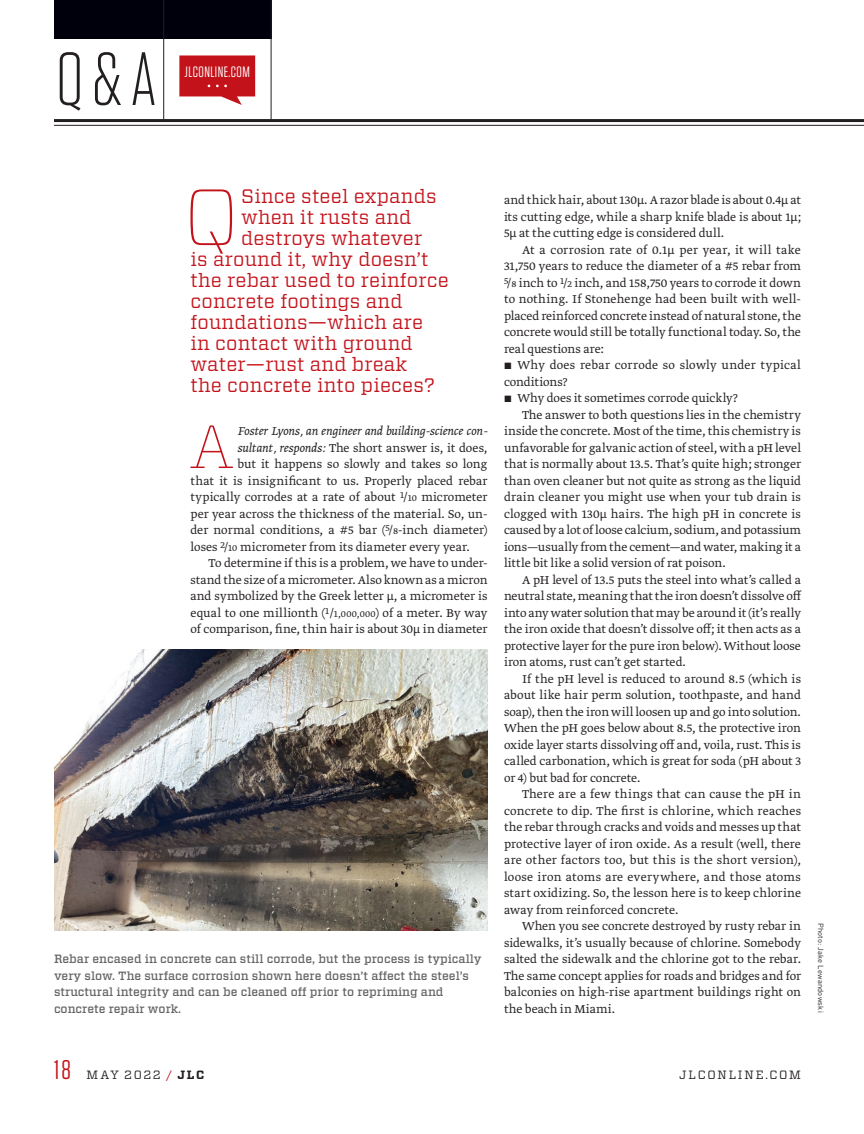
<style>
.page{position:relative;width:864px;height:1134px;background:#fff}
.page>*{position:absolute;margin:0;border:0;box-sizing:border-box;transform-origin:0 0}
.Body_-_DropCap_-_Vit{font:100 79.5px "Vitesse";color:#c4121a}
.Tagline_-_Tungsten_L{font:300 75px "Tungsten";color:#231f20}
.Body_-_DropCap_-_Gre{font:100 60.6px "Vitesse";color:#c4121a}
.t1{font:27px "Tungsten";color:#c4121a}
.Body_-_DropCap_-_Vit-2{font:19.5px "Vitesse";letter-spacing:.01em;color:#c4121a}
.t2{font:15px "Tungsten";letter-spacing:.03em;color:#fff}
.Body_-_Greta_Light_9{font:300 13.5px/16.5px "Greta Text Std";letter-spacing:.005em;color:#231f20;text-align:justify}
.Body_-_DropCap_-_Gre-2{font:300 13.5px "Greta Text Std";letter-spacing:.005em;color:#231f20}
.Body_-_DropCap_-_Gre-3{font:italic 300 13.5px "Greta Text Std";letter-spacing:-.01em;color:#231f20}
.Caption_-_Vitesse_Bo{font:500 12px/16.5px "Vitesse";color:#636366}
.t3{font:12px "Vitesse";letter-spacing:.13em;color:#231f20}
.Credit_-_Dinot_5_7_R{font:7.5px "DINOT";letter-spacing:.03em;color:#231f20}
.s1{font-style:italic}
.s2{font-size:10.5px}
.s3{font-weight:400}
.s4{color:#c4121a}
.s5{font-weight:700}
</style>
<div class="page">
<img style="left:54px;top:650px;width:434px;height:280px">
<hr style="left:54px;top:119px;width:810px;height:3px;background:#231f20">
<hr style="left:54px;top:125px;width:810px;height:1px;background:#231f20">
<div style="left:54px;top:0;width:217px;height:39px;background:#00000d"></div>
<hr style="left:271px;top:0;width:1px;height:120px;background:#231f20">
<hr style="left:163px;top:0;width:1px;height:119px;background:#231f20">
<svg style="left:179px;top:55px;width:76px;height:50px;background:#ce3a41"></svg>
<p class="Tagline_-_Tungsten_L" style="left:56px;top:41px;width:102px">Q &amp; A</p>
<p class="t2" style="left:185px;top:64px;width:67px">JLCONLINE.COM</p>
<p class="Body_-_DropCap_-_Vit" style="left:183px;top:161px;width:58px">Q</p>
<p class="Body_-_DropCap_-_Vit-2" style="left:241px;top:183px;width:197px">Since steel expands</p>
<p class="Body_-_DropCap_-_Vit-2" style="left:241px;top:204px;width:172px">when it rusts and</p>
<p class="Body_-_DropCap_-_Vit-2" style="left:241px;top:225px;width:183px">destroys whatever</p>
<p class="Body_-_DropCap_-_Vit-2" style="left:191px;top:246px;width:240px">is around it, why doesn’t</p>
<p class="Body_-_DropCap_-_Vit-2" style="left:191px;top:267px;width:260px">the rebar used to reinforce</p>
<p class="Body_-_DropCap_-_Vit-2" style="left:191px;top:288px;width:214px">concrete footings and</p>
<p class="Body_-_DropCap_-_Vit-2" style="left:191px;top:309px;width:234px">foundations—which are</p>
<p class="Body_-_DropCap_-_Vit-2" style="left:191px;top:330px;width:224px">in contact with ground</p>
<p class="Body_-_DropCap_-_Vit-2" style="left:191px;top:351px;width:218px">water—rust and break</p>
<p class="Body_-_DropCap_-_Vit-2" style="left:191px;top:372px;width:246px">the concrete into pieces?</p>
<p class="Body_-_DropCap_-_Gre" style="left:189px;top:404px;width:47px">A</p>
<p class="Body_-_DropCap_-_Gre-3" style="left:237px;top:423px;width:252px">Foster Lyons, an engineer and building-science con-</p>
<p class="Body_-_DropCap_-_Gre-2" style="left:237px;top:440px;width:252px"><span class="s1">sultant, responds:</span> The short answer is, it does,</p>
<p class="Body_-_DropCap_-_Gre-2" style="left:237px;top:456px;width:252px">but it happens so slowly and takes so long</p>
<p class="Body_-_DropCap_-_Gre-2" style="left:191px;top:473px;width:299px">that it is insignificant to us. Properly placed rebar</p>
<p class="Body_-_DropCap_-_Gre-2" style="left:191px;top:489px;width:299px">typically corrodes at a rate of about <sup>1</sup>/<span class="s2">10</span> micrometer</p>
<p class="Body_-_DropCap_-_Gre-2" style="left:191px;top:506px;width:299px">per year across the thickness of the material. So, un-</p>
<p class="Body_-_DropCap_-_Gre-2" style="left:191px;top:522px;width:299px">der normal conditions, a #5 bar (<sup>5</sup>/<span class="s2">8</span>-inch diameter)</p>
<p class="Body_-_DropCap_-_Gre-2" style="left:191px;top:539px;width:281px">loses <sup>2</sup>/<span class="s2">10</span> micrometer from its diameter every year.</p>
<p class="Body_-_Greta_Light_9" style="left:191px;top:555px;width:299px;text-indent:18px">To determine if this is a problem, we have to under&shy;stand the size of a micrometer. Also known as a micron and symbolized by the Greek letter µ, a micrometer is equal to one millionth (<sup>1</sup>/<span class="s2">1,000,000</span>) of a meter. By way of comparison, fine, thin hair is about 30µ in diameter</p>
<p class="Caption_-_Vitesse_Bo" style="left:54px;top:951px;width:429px">Rebar encased in concrete can still corrode, but the process is typically very slow. The surface corrosion shown here doesn’t affect the steel’s structural integrity and can be cleaned off prior to repriming and concrete repair work.</p>
<p class="Body_-_Greta_Light_9" style="left:504px;top:192px;width:299px">and thick hair, about 130µ. A razor blade is about 0.4µ at its cutting edge, while a sharp knife blade is about 1µ; 5µ at the cutting edge is considered dull.</p>
<p class="Body_-_Greta_Light_9" style="left:504px;top:242px;width:299px;text-indent:18px">At a corrosion rate of 0.1µ per year, it will take 31,750 years to reduce the diameter of a #5 rebar from <sup>5</sup>/<span class="s2">8</span> inch to <sup>1</sup>/<span class="s2">2</span> inch, and 158,750 years to corrode it down to nothing. If Stonehenge had been built with well&shy;placed reinforced concrete instead of natural stone, the concrete would still be totally functional today. So, the real questions are:</p>
<p class="Body_-_Greta_Light_9" style="left:504px;top:357px;width:298px"><span class="s3">▪</span> Why does rebar corrode so slowly under typical conditions?</p>
<p class="Body_-_Greta_Light_9" style="left:504px;top:390px;width:235px"><span class="s3">▪</span> Why does it sometimes corrode quickly?</p>
<p class="Body_-_Greta_Light_9" style="left:504px;top:407px;width:299px;text-indent:18px">The answer to both questions lies in the chemistry inside the concrete. Most of the time, this chemistry is unfavorable for galvanic action of steel, with a pH level that is normally about 13.5. That’s quite high; stronger than oven cleaner but not quite as strong as the liquid drain cleaner you might use when your tub drain is clogged with 130µ hairs. The high pH in concrete is caused by a lot of loose calcium, sodium, and potassium ions—usually from the cement—and water, making it a little bit like a solid version of rat poison.</p>
<p class="Body_-_Greta_Light_9" style="left:504px;top:572px;width:299px;text-indent:18px">A pH level of 13.5 puts the steel into what’s called a neutral state, meaning that the iron doesn’t dissolve off into any water solution that may be around it (it’s really the iron oxide that doesn’t dissolve off; it then acts as a protective layer for the pure iron below). Without loose iron atoms, rust can’t get started.</p>
<p class="Body_-_Greta_Light_9" style="left:504px;top:671px;width:299px;text-indent:18px">If the pH level is reduced to around 8.5 (which is about like hair perm solution, toothpaste, and hand soap), then the iron will loosen up and go into solution.<br>When the pH goes below about 8.5, the protective iron oxide layer starts dissolving off and, voila, rust. This is called carbonation, which is great for soda (pH about 3 or 4) but bad for concrete.</p>
<p class="Body_-_Greta_Light_9" style="left:504px;top:786px;width:299px;text-indent:18px">There are a few things that can cause the pH in concrete to dip. The first is chlorine, which reaches the rebar through cracks and voids and messes up that protective layer of iron oxide. As a result (well, there are other factors too, but this is the short version), loose iron atoms are everywhere, and those atoms start oxidizing. So, the lesson here is to keep chlorine away from reinforced concrete.</p>
<p class="Body_-_Greta_Light_9" style="left:504px;top:918px;width:299px;text-indent:18px">When you see concrete destroyed by rusty rebar in sidewalks, it’s usually because of chlorine. Somebody salted the sidewalk and the chlorine got to the rebar.<br>The same concept applies for roads and bridges and for balconies on high-rise apartment buildings right on the beach in Miami.</p>
<p class="Credit_-_Dinot_5_7_R" style="left:826px;top:923px;width:91px;rotate:90deg">Photo: Jake Lewandowski</p>
<h3 class="t1" style="left:54px;top:1055px;width:19px">18</h3>
<p class="t3" style="left:87px;top:1066px;width:119px">MAY 2022 <span class="s4">/</span> <span class="s5">JLC</span></p>
<p class="t3" style="left:679px;top:1066px;width:123px">JLCONLINE.COM</p>
</div>
